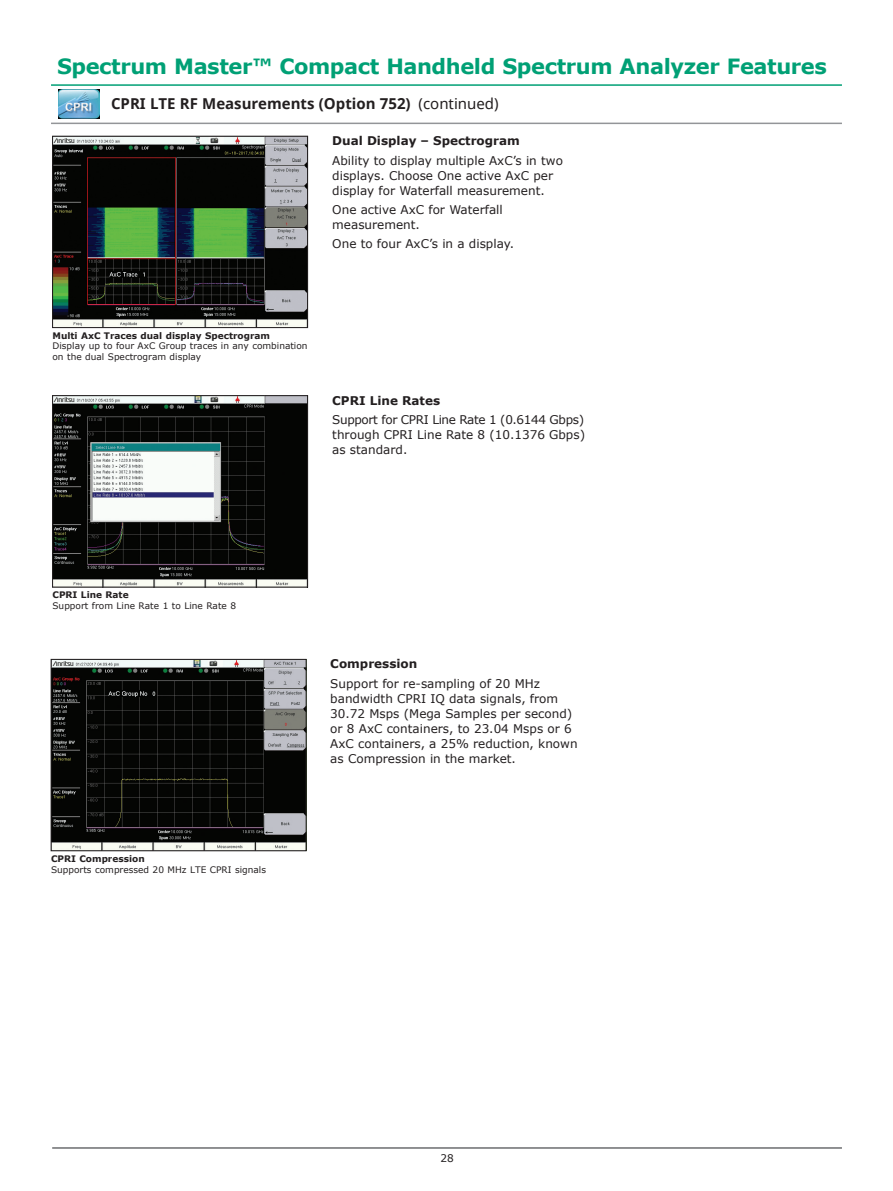
<style>
.page{position:relative;width:893px;height:1191px;background:#fff}
.page>*{position:absolute;margin:0;border:0;box-sizing:border-box;transform-origin:0 0}
.Masthead_14_pt_Verda{font:700 21px "Verdana";letter-spacing:-.02em;color:#00a075}
.Table_1st_level_head{font:700 15px "Noto Sans";color:#231f20}
.Body_text{font:12px/15px "Verdana";color:#231f20}
.Body_text-2{font:700 12px "Verdana";color:#231f20}
.t1{font:10.5px "Verdana";color:#231f20}
.Figure_Caption_Regul{font:9px/10.8px "Verdana";color:#231f20}
.Figure_Caption_Bold{font:700 9px "Verdana";color:#231f20}
.s1{font-weight:400}
</style>
<div class="page">
<hr style="left:52px;top:1147px;width:790px;height:1px;background:#6c6d70">
<hr style="left:51px;top:123px;width:791px;height:1px;background:#939598">
<hr style="left:51px;top:84px;width:791px;height:2px;background:#00a075">
<img style="left:53px;top:661px;width:251px;height:188px">
<div style="left:51px;top:659px;width:255px;height:192px;border:1px solid #231f20"></div>
<img style="left:58px;top:89px;width:42px;height:30px">
<img style="left:54px;top:138px;width:252px;height:188px">
<div style="left:52px;top:136px;width:256px;height:192px;border:1px solid #231f20"></div>
<img style="left:54px;top:397px;width:252px;height:188px">
<div style="left:52px;top:395px;width:256px;height:192px;border:1px solid #231f20"></div>
<p class="Masthead_14_pt_Verda" style="left:57px;top:51px;width:771px">Spectrum Master™ Compact Handheld Spectrum Analyzer Features</p>
<p class="Table_1st_level_head" style="left:111px;top:92px;width:389px">CPRI LTE RF Measurements (Option 752) <span class="s1">(continued)</span></p>
<p class="Body_text-2" style="left:332px;top:132px;width:189px">Dual Display – Spectrogram</p>
<p class="Body_text" style="left:332px;top:153px;width:232px">Ability to display multiple AxC’s in two displays. Choose One active AxC per display for Waterfall measurement.</p>
<p class="Body_text" style="left:332px;top:202px;width:172px">One active AxC for Waterfall measurement.</p>
<p class="Body_text" style="left:332px;top:236px;width:183px">One to four AxC’s in a display.</p>
<p class="Figure_Caption_Bold" style="left:52px;top:329px;width:219px">Multi AxC Traces dual display Spectrogram</p>
<p class="Figure_Caption_Regul" style="left:52px;top:341px;width:257px">Display up to four AxC Group traces in any combination on the dual Spectrogram display</p>
<p class="Body_text-2" style="left:332px;top:392px;width:109px">CPRI Line Rates</p>
<p class="Body_text" style="left:332px;top:412px;width:254px;text-align:justify">Support for CPRI Line Rate 1 (0.6144 Gbps) through CPRI Line Rate 8 (10.1376 Gbps) as standard.</p>
<p class="Figure_Caption_Bold" style="left:52px;top:588px;width:78px">CPRI Line Rate</p>
<p class="Figure_Caption_Regul" style="left:52px;top:600px;width:185px">Support from Line Rate 1 to Line Rate 8</p>
<p class="Figure_Caption_Bold" style="left:51px;top:852px;width:95px">CPRI Compression</p>
<p class="Figure_Caption_Regul" style="left:51px;top:864px;width:217px">Supports compressed 20 MHz LTE CPRI signals</p>
<p class="Body_text-2" style="left:330px;top:655px;width:89px">Compression</p>
<p class="Body_text" style="left:330px;top:675px;width:249px">Support for re-sampling of 20 MHz bandwidth CPRI IQ data signals, from 30.72 Msps (Mega Samples per second) or 8 AxC containers, to 23.04 Msps or 6<br>AxC containers, a 25% reduction, known as Compression in the market.</p>
<p class="t1" style="left:440px;top:1151px;width:15px">28</p>
</div>
